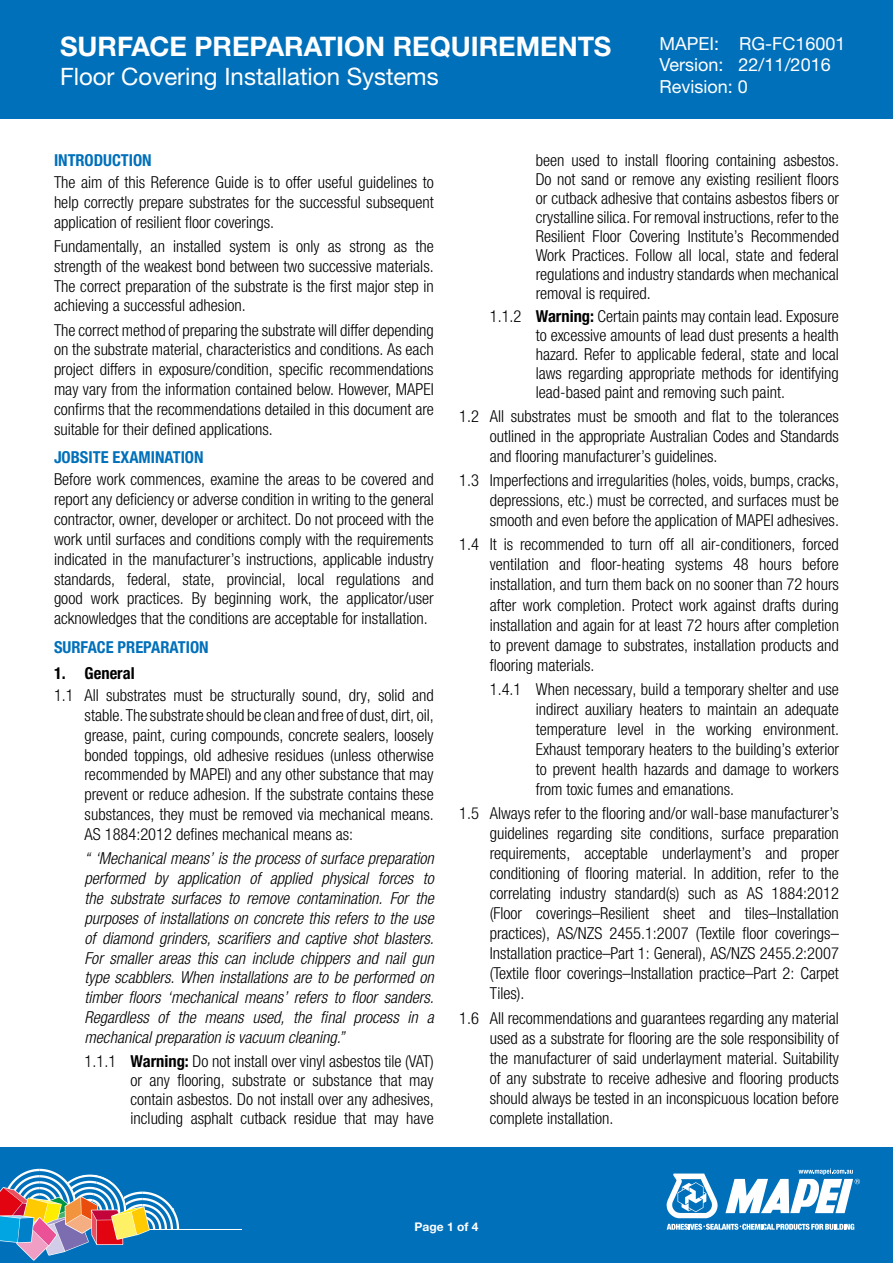
<style>
.page{position:relative;width:893px;height:1263px;background:#fff}
.page>*{position:absolute;margin:0;border:0;box-sizing:border-box;transform-origin:0 0}
.t1{font:700 27px "Helvetica Neue LTW1 G";color:#fff}
.t2{font:24px "Helvetica Neue LTW1 G";color:#fff}
.t3{font:18px/21.6px "Helvetica Neue LTW1 G";color:#fff}
.t4{font:300 condensed 16.5px/20px "Helvetica Neue LTW1 G";color:#000;text-align:justify}
.t5{font:italic 300 condensed 16.5px/19.8px "Helvetica Neue LTW1 G";color:#000;text-align:justify}
.t6{font:700 condensed 16.5px "Helvetica Neue LTW1 G";color:#0070ba}
.t7{font:700 condensed 16.5px "Helvetica Neue LTW1 G";color:#000}
.t8{font:700 12px "Helvetica Neue";color:#fff}
.s1{font-weight:700}
</style>
<div class="page">
<div style="left:0;top:1147px;width:893px;height:116px;background:#0070ba"></div>
<div style="left:0;top:0;width:893px;height:118px;background:#0070ba"></div>
<hr style="left:143px;top:1229px;width:99px;height:1px;background:#fff">
<svg style="left:0;top:1169px;width:179px;height:92px"></svg>
<svg style="left:667px;top:1224px;width:187px;height:6px"></svg>
<svg style="left:667px;top:1173px;width:51px;height:45px"></svg>
<svg style="left:725px;top:1168px;width:135px;height:45px"></svg>
<h1 class="t1" style="left:60px;top:30px;width:553px">SURFACE PREPARATION REQUIREMENTS</h1>
<h2 class="t2" style="left:60px;top:62px;width:380px">Floor Covering Installation Systems</h2>
<p class="t3" style="left:659px;top:32px;width:188px">MAPEI: RG-FC16001<br>Version: 22/11/2016<br>Revision: 0</p>
<p class="t6" style="left:54px;top:150px;width:99px">INTRODUCTION</p>
<p class="t4" style="left:54px;top:172px;width:381px">The aim of this Reference Guide is to offer useful guidelines to help correctly prepare substrates for the successful subsequent application of resilient floor coverings.</p>
<p class="t4" style="left:54px;top:236px;width:381px">Fundamentally, an installed system is only as strong as the strength of the weakest bond between two successive materials.<br>The correct preparation of the substrate is the first major step in achieving a successful adhesion.</p>
<p class="t4" style="left:54px;top:320px;width:381px">The correct method of preparing the substrate will differ depending on the substrate material, characteristics and conditions. As each project differs in exposure/condition, specific recommendations may vary from the information contained below. However, MAPEI confirms that the recommendations detailed in this document are suitable for their defined applications.</p>
<p class="t6" style="left:54px;top:447px;width:151px">JOBSITE EXAMINATION</p>
<p class="t4" style="left:54px;top:470px;width:381px">Before work commences, examine the areas to be covered and report any deficiency or adverse condition in writing to the general contractor, owner, developer or architect. Do not proceed with the work until surfaces and conditions comply with the requirements indicated in the manufacturer’s instructions, applicable industry standards, federal, state, provincial, local regulations and good work practices. By beginning work, the applicator/user acknowledges that the conditions are acceptable for installation.</p>
<p class="t6" style="left:54px;top:637px;width:156px">SURFACE PREPARATION</p>
<p class="t7" style="left:54px;top:663px;width:82px">1. General</p>
<p class="t4" style="left:85px;top:685px;width:351px;text-indent:-31px">1.1 All substrates must be structurally sound, dry, solid and stable. The substrate should be clean and free of dust, dirt, oil, grease, paint, curing compounds, concrete sealers, loosely bonded toppings, old adhesive residues (unless otherwise recommended by MAPEI) and any other substance that may prevent or reduce adhesion. If the substrate contains these substances, they must be removed via mechanical means.<br>AS 1884:2012 defines mechanical means as:</p>
<p class="t5" style="left:85px;top:849px;width:351px">“ ‘Mechanical means’ is the process of surface preparation performed by application of applied physical forces to the substrate surfaces to remove contamination. For the purposes of installations on concrete this refers to the use of diamond grinders, scarifiers and captive shot blasters.<br>For smaller areas this can include chippers and nail gun type scabblers. When installations are to be performed on timber floors ‘mechanical means’ refers to floor sanders.<br>Regardless of the means used, the final process in a mechanical preparation is vacuum cleaning.”</p>
<p class="t4" style="left:131px;top:1052px;width:305px;line-height:18.9px;text-indent:-46px">1.1.1 <span class="s1">Warning:</span> Do not install over vinyl asbestos tile (VAT) or any flooring, substrate or substance that may contain asbestos. Do not install over any adhesives, including asphalt cutback residue that may have</p>
<p class="t4" style="left:536px;top:151px;width:305px;line-height:18.9px">been used to install flooring containing asbestos.<br>Do not sand or remove any existing resilient floors or cutback adhesive that contains asbestos fibers or crystalline silica. For removal instructions, refer to the Resilient Floor Covering Institute’s Recommended Work Practices. Follow all local, state and federal regulations and industry standards when mechanical removal is required.</p>
<p class="t4" style="left:536px;top:307px;width:305px;line-height:18.9px;text-indent:-46px">1.1.2 <span class="s1">Warning:</span> Certain paints may contain lead. Exposure to excessive amounts of lead dust presents a health hazard. Refer to applicable federal, state and local laws regarding appropriate methods for identifying lead-based paint and removing such paint.</p>
<p class="t4" style="left:490px;top:406px;width:351px;text-indent:-31px">1.2 All substrates must be smooth and flat to the tolerances outlined in the appropriate Australian Codes and Standards and flooring manufacturer’s guidelines.</p>
<p class="t4" style="left:490px;top:470px;width:351px;text-indent:-31px">1.3 Imperfections and irregularities (holes, voids, bumps, cracks, depressions, etc.) must be corrected, and surfaces must be smooth and even before the application of MAPEI adhesives.</p>
<p class="t4" style="left:490px;top:535px;width:351px;text-indent:-31px">1.4 It is recommended to turn off all air-conditioners, forced ventilation and floor-heating systems 48 hours before installation, and turn them back on no sooner than 72 hours after work completion. Protect work against drafts during installation and again for at least 72 hours after completion to prevent damage to substrates, installation products and flooring materials.</p>
<p class="t4" style="left:536px;top:679px;width:305px;text-indent:-46px">1.4.1 When necessary, build a temporary shelter and use indirect auxiliary heaters to maintain an adequate temperature level in the working environment.<br>Exhaust temporary heaters to the building’s exterior to prevent health hazards and damage to workers from toxic fumes and emanations.</p>
<p class="t4" style="left:490px;top:803px;width:351px;text-indent:-31px">1.5 Always refer to the flooring and/or wall-base manufacturer’s guidelines regarding site conditions, surface preparation requirements, acceptable underlayment’s and proper conditioning of flooring material. In addition, refer to the correlating industry standard(s) such as AS 1884:2012 (Floor coverings–Resilient sheet and tiles–Installation practices), AS/NZS 2455.1:2007 (Textile floor coverings– Installation practice–Part 1: General), AS/NZS 2455.2:2007 (Textile floor coverings–Installation practice–Part 2: Carpet Tiles).</p>
<p class="t4" style="left:490px;top:1008px;width:351px;text-indent:-31px">1.6 All recommendations and guarantees regarding any material used as a substrate for flooring are the sole responsibility of the manufacturer of said underlayment material. Suitability of any substrate to receive adhesive and flooring products should always be tested in an inconspicuous location before complete installation.</p>
<p class="t8" style="left:415px;top:1219px;width:65px">Page 1 of 4</p>
</div>
